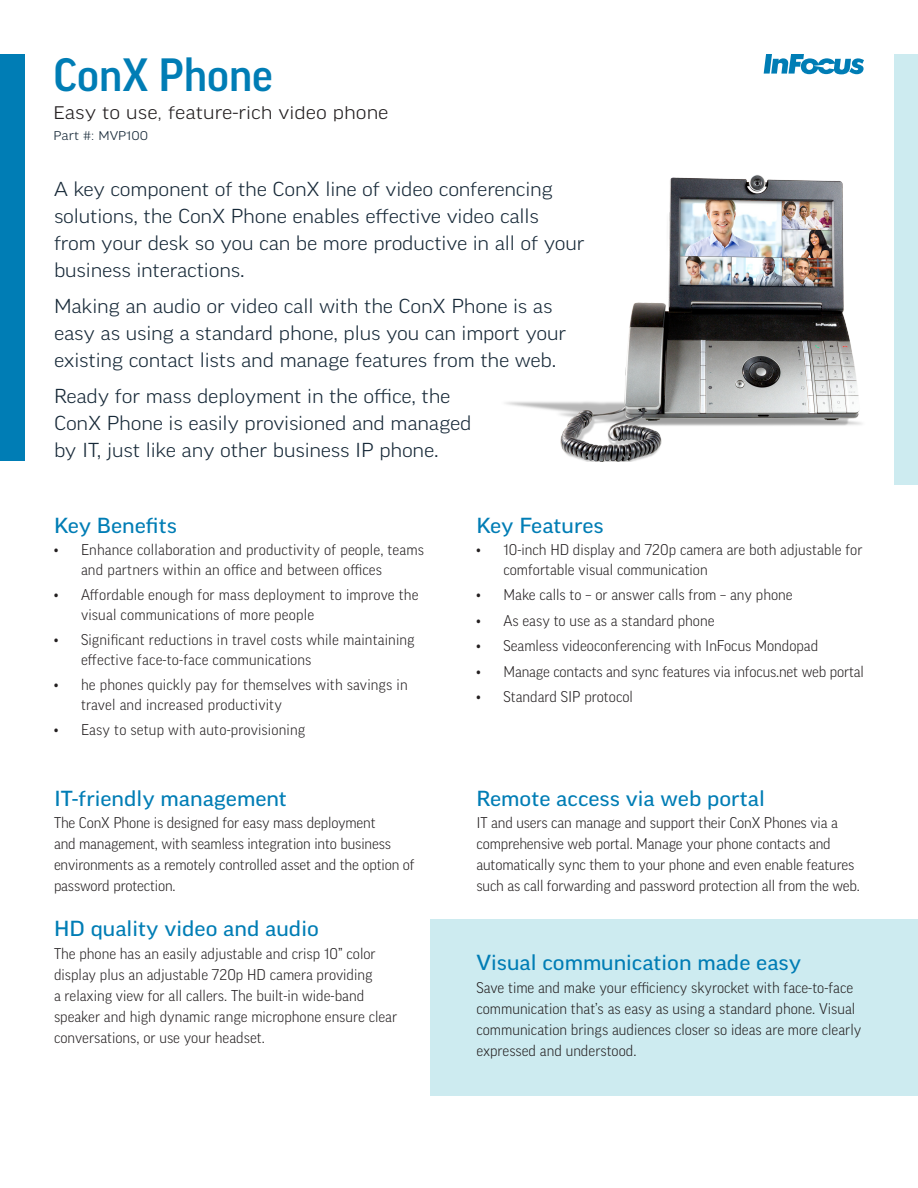
<style>
.page{position:relative;width:918px;height:1188px;background:#fff}
.page>*{position:absolute;margin:0;border:0;box-sizing:border-box;transform-origin:0 0}
.t1{font:500 45px "Good Pro";color:#007db5}
.t2{font:expanded 21px "Good Pro";color:#007db5}
.t3{font:300 expanded 19.5px/27px "Good Pro";letter-spacing:-.01em;color:#172938}
.t4{font:300 expanded 19.5px "Good Headline Pro";color:#231f20}
.t5{font:300 15px/21px "Good Pro";color:#231f20}
.t6{font:300 expanded 13.5px "Good Headline Pro";color:#172938}
</style>
<div class="page">
<div style="left:430px;top:919px;width:488px;height:176px;background:#cdebf0"></div>
<div style="left:0;top:54px;width:24px;height:407px;background:#007db5"></div>
<div style="left:895px;top:54px;width:23px;height:430px;background:#cdebf0"></div>
<svg style="left:764px;top:54px;width:100px;height:20px"></svg>
<img style="left:505px;top:175px;width:357px;height:287px">
<p class="t1" style="left:53px;top:49px;width:221px">ConX Phone</p>
<p class="t4" style="left:53px;top:103px;width:337px">Easy to use, feature-rich video phone</p>
<p class="t6" style="left:53px;top:129px;width:96px">Part #: MVP100</p>
<p class="t3" style="left:54px;top:175px;width:532px">A key component of the ConX line of video conferencing solutions, the ConX Phone enables effective video calls from your desk so you can be more productive in all of your business interactions.</p>
<p class="t3" style="left:54px;top:292px;width:514px">Making an audio or video call with the ConX Phone is as easy as using a standard phone, plus you can import your existing contact lists and manage features from the web.</p>
<p class="t3" style="left:54px;top:382px;width:419px">Ready for mass deployment in the office, the<br>ConX Phone is easily provisioned and managed by IT, just like any other business IP phone.</p>
<p class="t2" style="left:54px;top:513px;width:124px">Key Benefits</p>
<p class="t5" style="left:81px;top:540px;width:345px;line-height:19.5px;text-indent:-27px">• Enhance collaboration and productivity of people, teams and partners within an office and between offices</p>
<p class="t5" style="left:81px;top:585px;width:339px;line-height:19.5px;text-indent:-27px">• Affordable enough for mass deployment to improve the visual communications of more people</p>
<p class="t5" style="left:81px;top:630px;width:335px;line-height:19.5px;text-indent:-27px">• Significant reductions in travel costs while maintaining effective face-to-face communications</p>
<p class="t5" style="left:81px;top:675px;width:328px;line-height:19.5px;text-indent:-27px">• he phones quickly pay for themselves with savings in travel and increased productivity</p>
<p class="t5" style="left:54px;top:720px;width:253px">• Easy to setup with auto-provisioning</p>
<p class="t2" style="left:54px;top:786px;width:234px">IT-friendly management</p>
<p class="t5" style="left:54px;top:812px;width:362px">The ConX Phone is designed for easy mass deployment<br>and management, with seamless integration into business environments as a remotely controlled asset and the option of password protection.</p>
<p class="t2" style="left:54px;top:916px;width:266px">HD quality video and audio</p>
<p class="t5" style="left:54px;top:943px;width:345px">The phone has an easily adjustable and crisp 10” color display plus an adjustable 720p HD camera providing<br>a relaxing view for all callers. The built-in wide-band speaker and high dynamic range microphone ensure clear conversations, or use your headset.</p>
<p class="t2" style="left:476px;top:513px;width:129px">Key Features</p>
<p class="t5" style="left:503px;top:540px;width:361px;line-height:19.5px;text-indent:-27px">• 10-inch HD display and 720p camera are both adjustable for comfortable visual communication</p>
<p class="t5" style="left:476px;top:585px;width:318px">• Make calls to – or answer calls from – any phone</p>
<p class="t5" style="left:476px;top:610px;width:240px">• As easy to use as a standard phone</p>
<p class="t5" style="left:476px;top:636px;width:343px">• Seamless videoconferencing with InFocus Mondopad</p>
<p class="t5" style="left:476px;top:661px;width:389px">• Manage contacts and sync features via infocus.net web portal</p>
<p class="t5" style="left:476px;top:687px;width:158px">• Standard SIP protocol</p>
<p class="t2" style="left:476px;top:786px;width:290px">Remote access via web portal</p>
<p class="t5" style="left:476px;top:812px;width:385px">IT and users can manage and support their ConX Phones via a comprehensive web portal. Manage your phone contacts and automatically sync them to your phone and even enable features such as call forwarding and password protection all from the web.</p>
<p class="t2" style="left:476px;top:951px;width:326px">Visual communication made easy</p>
<p class="t5" style="left:476px;top:977px;width:386px">Save time and make your efficiency skyrocket with face-to-face communication that’s as easy as using a standard phone. Visual communication brings audiences closer so ideas are more clearly expressed and understood.</p>
</div>
